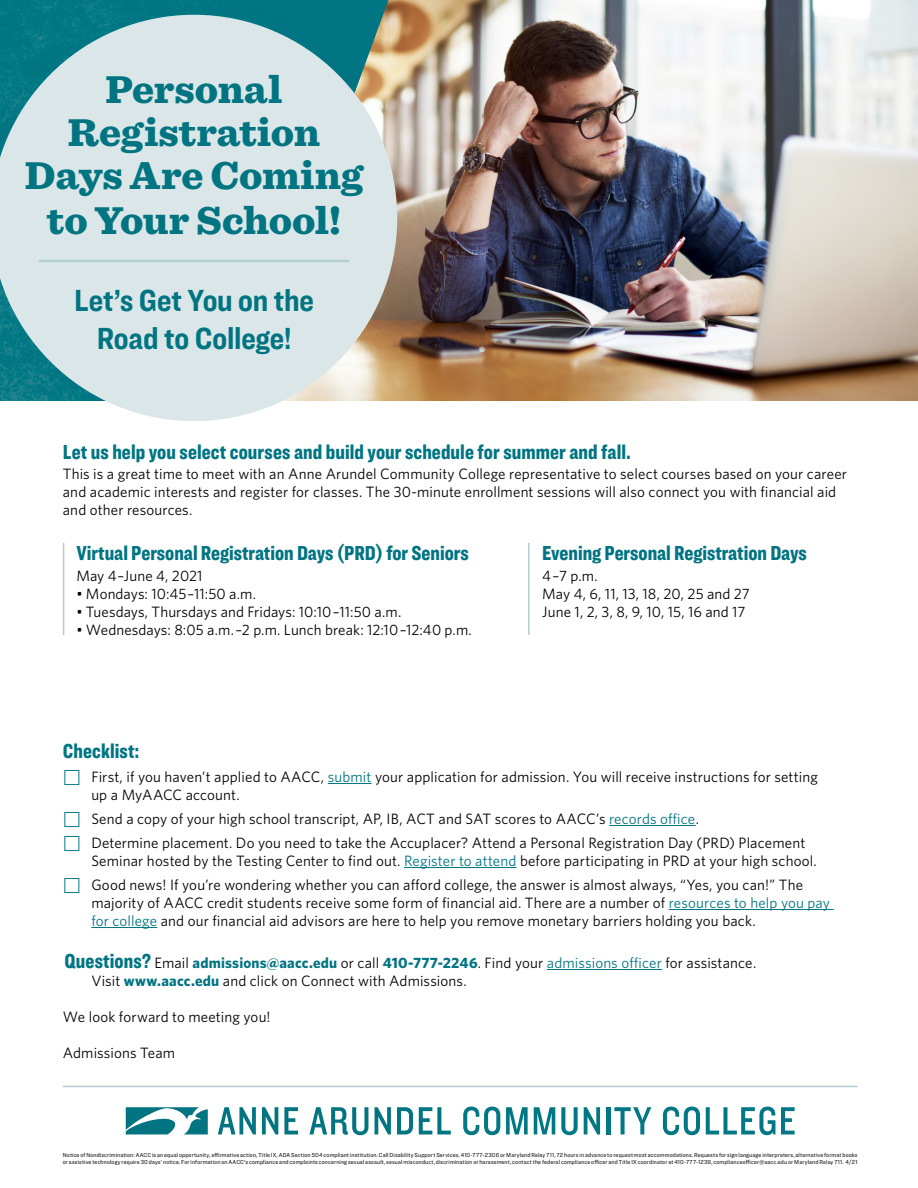
<style>
.page{position:relative;width:918px;height:1188px;background:#fff}
.page>*{position:absolute;margin:0;border:0;box-sizing:border-box;transform-origin:0 0}
.t1{font:900 40.65px/43.5px "Sentinel";letter-spacing:-.005em;color:#007481;text-align:center}
.t2{font:700 31.65px/38px "Ringside Condensed";letter-spacing:-.005em;color:#007481;text-align:center}
.t3{font:900 21px "Ringside Compressed";color:#007482}
.t4{font:15px/18px "Whitney";letter-spacing:.01em;color:#000}
.t5{font:6px/7.2px "Ringside Narrow";letter-spacing:.02em;color:#000}
.s1{color:#007481}
.s2{font-family:"Ringside Compressed";font-weight:900;font-size:21px;color:#007482}
.s3{font-weight:700;color:#007482}
</style>
<div class="page">
<img style="left:388px;top:0;width:530px;height:401px">
<div style="left:0;top:0;width:388px;height:15px;background:#007583"></div>
<svg style="left:0;top:15px;width:397px;height:406px;background:#c4d8d9"></svg>
<hr style="left:39px;top:260px;width:310px;height:2px;background:#b3cdd0">
<hr style="left:328px;top:783px;width:44px;height:1px;background:#007481">
<hr style="left:609px;top:825px;width:87px;height:1px;background:#007481">
<hr style="left:404px;top:867px;width:113px;height:1px;background:#007481">
<hr style="left:669px;top:909px;width:165px;height:1px;background:#007481">
<hr style="left:91px;top:927px;width:66px;height:1px;background:#007481">
<hr style="left:547px;top:969px;width:115px;height:1px;background:#007481">
<hr style="left:528px;top:543px;width:2px;height:92px;background:#b3cdd0">
<hr style="left:63px;top:543px;width:1px;height:92px;background:#b3cdd0">
<svg style="left:218px;top:1107px;width:38px;height:27px"></svg>
<svg style="left:262px;top:1107px;width:16px;height:27px"></svg>
<svg style="left:284px;top:1107px;width:14px;height:27px"></svg>
<svg style="left:309px;top:1107px;width:59px;height:28px"></svg>
<svg style="left:375px;top:1107px;width:16px;height:27px"></svg>
<svg style="left:397px;top:1107px;width:16px;height:27px"></svg>
<svg style="left:419px;top:1107px;width:32px;height:27px"></svg>
<svg style="left:463px;top:1107px;width:37px;height:28px"></svg>
<svg style="left:506px;top:1107px;width:22px;height:27px"></svg>
<svg style="left:534px;top:1107px;width:21px;height:27px"></svg>
<svg style="left:561px;top:1107px;width:17px;height:28px"></svg>
<svg style="left:584px;top:1107px;width:16px;height:27px"></svg>
<hr style="left:606px;top:1107px;width:4px;height:27px;background:#007784">
<svg style="left:614px;top:1107px;width:37px;height:27px"></svg>
<svg style="left:663px;top:1107px;width:37px;height:28px"></svg>
<svg style="left:706px;top:1107px;width:69px;height:28px"></svg>
<svg style="left:781px;top:1107px;width:14px;height:27px"></svg>
<svg style="left:126px;top:1107px;width:82px;height:27px"></svg>
<hr style="left:63px;top:1086px;width:795px;height:1px;background:#b3cdd0">
<p class="t1" style="left:25px;top:66px;width:340px">Personal<br>Registration<br>Days Are Coming to Your School!</p>
<p class="t2" style="left:74px;top:280px;width:241px">Let’s Get You on the<br>Road to College!</p>
<p class="t3" style="left:63px;top:437px;width:569px">Let us help you select courses and build your schedule for summer and fall.</p>
<p class="t4" style="left:63px;top:464px;width:786px">This is a great time to meet with an Anne Arundel Community College representative to select courses based on your career and academic interests and register for classes. The 30-minute enrollment sessions will also connect you with financial aid and other resources.</p>
<p class="t3" style="left:542px;top:538px;width:266px">Evening Personal Registration Days</p>
<p class="t4" style="left:542px;top:566px;width:57px">4–7 p.m.</p>
<p class="t4" style="left:542px;top:584px;width:209px">May 4, 6, 11, 13, 18, 20, 25 and 27</p>
<p class="t4" style="left:542px;top:602px;width:205px">June 1, 2, 3, 8, 9, 10, 15, 16 and 17</p>
<p class="t3" style="left:76px;top:538px;width:394px">Virtual Personal Registration Days (PRD) for Seniors</p>
<p class="t4" style="left:76px;top:566px;width:128px">May 4–June 4, 2021</p>
<p class="t4" style="left:76px;top:584px;width:181px">• Mondays: 10:45–11:50 a.m.</p>
<p class="t4" style="left:76px;top:602px;width:327px">• Tuesdays, Thursdays and Fridays: 10:10–11:50 a.m.</p>
<p class="t4" style="left:76px;top:620px;width:397px">• Wednesdays: 8:05 a.m.–2 p.m. Lunch break: 12:10–12:40 p.m.</p>
<p class="t3" style="left:63px;top:736px;width:78px">Checklist:</p>
<p class="t4" style="left:91px;top:767px;width:728px">First, if you haven’t applied to AACC, <span class="s1">submit</span> your application for admission. You will receive instructions for setting up a MyAACC account.</p>
<p class="t4" style="left:91px;top:809px;width:609px">Send a copy of your high school transcript, AP, IB, ACT and SAT scores to AACC’s <span class="s1">records office</span>.</p>
<p class="t4" style="left:91px;top:833px;width:727px">Determine placement. Do you need to take the Accuplacer? Attend a Personal Registration Day (PRD) Placement<br>Seminar hosted by the Testing Center to find out. <span class="s1">Register to attend</span> before participating in PRD at your high school.</p>
<p class="t4" style="left:91px;top:875px;width:740px">Good news! If you’re wondering whether you can afford college, the answer is almost always, “Yes, you can!” The majority of AACC credit students receive some form of financial aid. There are a number of <span class="s1">resources to help you pay for college</span> and our financial aid advisors are here to help you remove monetary barriers holding you back.</p>
<p class="t4" style="left:91px;top:953px;width:666px;text-indent:-27px"><span class="s2">Questions?</span> Email <span class="s3">admissions@aacc.edu</span> or call <span class="s3">410-777-2246</span>. Find your <span class="s1">admissions officer</span> for assistance.<br>Visit <span class="s3">www.aacc.edu</span> and click on Connect with Admissions.</p>
<p class="t4" style="left:63px;top:1007px;width:209px">We look forward to meeting you!</p>
<p class="t4" style="left:63px;top:1043px;width:114px">Admissions Team</p>
<p class="t5" style="left:63px;top:1151px;width:796px">Notice of Nondiscrimination: AACC is an equal opportunity, affirmative action, Title IX, ADA Section 504 compliant institution. Call Disability Support Services, 410-777-2306 or Maryland Relay 711, 72 hours in advance to request most accommodations. Requests for sign language interpreters, alternative format books or assistive technology require 30 days’ notice. For information on AACC’s compliance and complaints concerning sexual assault, sexual misconduct, discrimination or harassment, contact the federal compliance officer and Title IX coordinator at 410-777-1239, complianceofficer@aacc.edu or Maryland Relay 711. 4/21</p>
</div>
